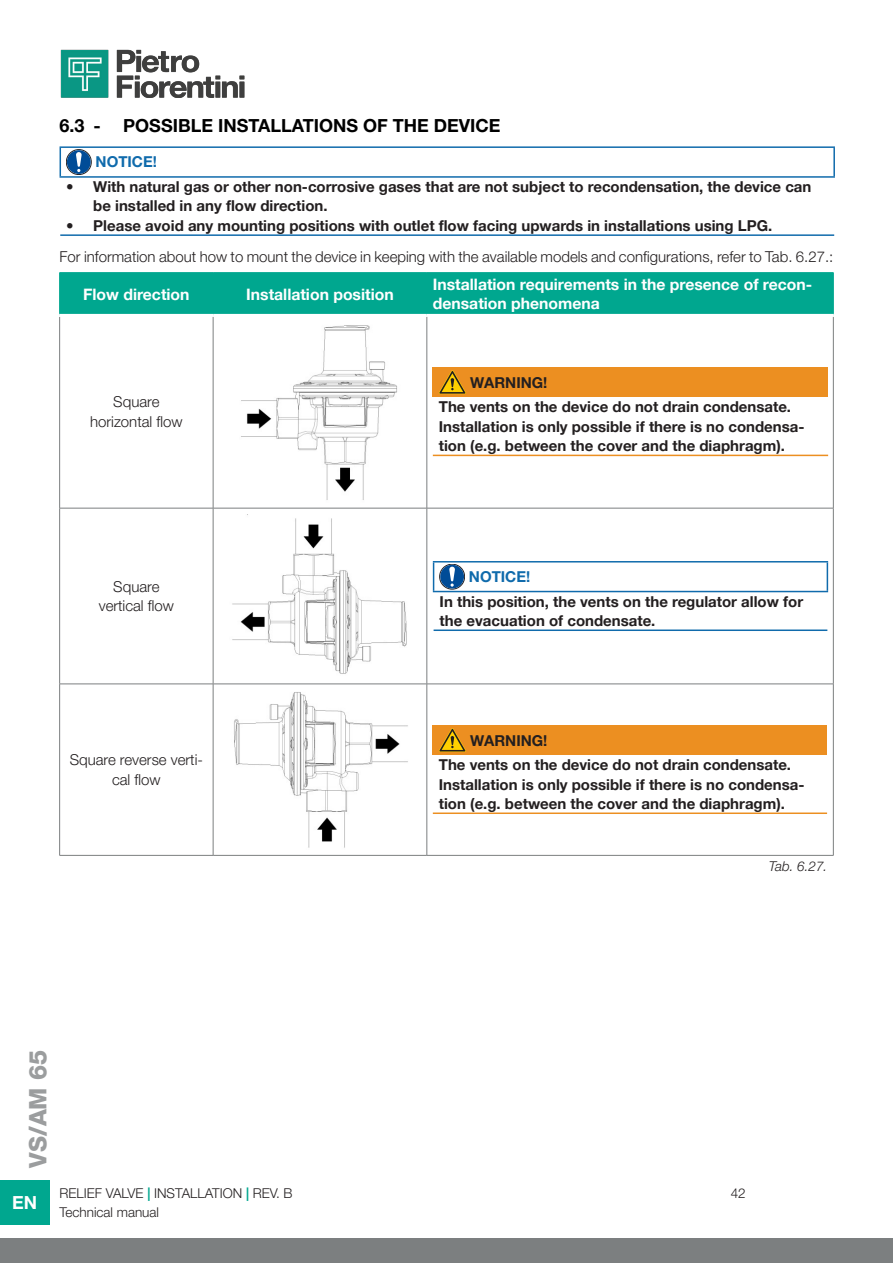
<style>
.page{position:relative;width:893px;height:1263px;background:#fff}
.page>*{position:absolute;margin:0;border:0;box-sizing:border-box;transform-origin:0 0}
.t1{font:800 24px "Helvetica Neue LT Pro";color:#9b9d9e}
.t2{font:700 18px "Helvetica Neue LT Pro";color:#000}
.t3{font:700 18px "Helvetica Neue LT Pro";color:#fff}
.Helvetica_Neue_LT_Pro_75_Bold_10_5_Sx_Bi{font:700 15.75px/19.5px "Helvetica Neue LT Pro";color:#fff}
.Helvetica_Neue_LT_Pro_75_Bold_10_5_Centr{font:700 15.75px "Helvetica Neue LT Pro";color:#fff}
.Helvetica_Neue_LT_Pro_75_Bold_10_Sx_Nero{font:700 15px/19.5px "Helvetica Neue LT Pro";color:#231f20}
.Corpo_Testo_Helvetica_Neue_LT_Pro_45_Lig{font:300 15px/19.5px "Helvetica Neue LT Pro";color:#231f20;text-align:center}
.Helvetica_Neue_LT_Pro_75_Bold_10_Sx_AVVE{font:700 15px "Helvetica Neue LT Pro";color:#231f20}
.Helvetica_Neue_LT_Pro_75_Bold_10_Sx_AVVI{font:700 15px "Helvetica Neue LT Pro";color:#106bac}
.t4{font:300 13.5px/18.6px "Helvetica Neue LT Pro";color:#231f20}
.t5{font:italic 300 13.5px "Helvetica Neue LT Pro";color:#231f20}
.s1{font-weight:700;color:#00a78f}
</style>
<div class="page">
<img style="left:60px;top:49px;width:185px;height:49px">
<div style="left:0;top:1238px;width:893px;height:25px;background:#7c7f80"></div>
<div style="left:0;top:1180px;width:50px;height:45px;background:#00a78f"></div>
<hr style="left:60px;top:234px;width:774px;height:2px;background:#106bac">
<hr style="left:60px;top:146px;width:775px;height:2px;background:#106bac">
<svg style="left:60px;top:148px;width:1px;height:28px"></svg>
<hr style="left:833px;top:148px;width:2px;height:28px;background:#106bac">
<hr style="left:60px;top:176px;width:775px;height:2px;background:#106bac">
<svg style="left:66px;top:150px;width:25px;height:25px"></svg>
<div style="left:66px;top:150px;width:25px;height:25px;border:1px solid #231f20;border-radius:50%"></div>
<div style="left:67px;top:150px;width:24px;height:24px;background:#004c97;border-radius:50%"></div>
<svg style="left:76px;top:152px;width:6px;height:20px"></svg>
<div style="left:60px;top:273px;width:773px;height:41px;background:#00a78f"></div>
<hr style="left:59px;top:272px;width:154px;height:1px;background:#00a78f">
<hr style="left:213px;top:272px;width:214px;height:1px;background:#00a78f">
<hr style="left:427px;top:272px;width:407px;height:1px;background:#00a78f">
<hr style="left:833px;top:273px;width:1px;height:41px;background:#00a78f">
<hr style="left:59px;top:273px;width:1px;height:41px;background:#00a78f">
<hr style="left:213px;top:273px;width:1px;height:41px;background:#00a78f">
<hr style="left:427px;top:273px;width:1px;height:41px;background:#00a78f">
<hr style="left:59px;top:317px;width:1px;height:191px;background:#7c7f80">
<hr style="left:213px;top:317px;width:1px;height:191px;background:#7c7f80">
<hr style="left:427px;top:317px;width:1px;height:191px;background:#7c7f80">
<hr style="left:833px;top:317px;width:1px;height:191px;background:#7c7f80">
<hr style="left:59px;top:508px;width:1px;height:176px;background:#7c7f80">
<hr style="left:213px;top:508px;width:1px;height:176px;background:#7c7f80">
<hr style="left:427px;top:508px;width:1px;height:176px;background:#7c7f80">
<hr style="left:833px;top:508px;width:1px;height:176px;background:#7c7f80">
<hr style="left:59px;top:684px;width:1px;height:171px;background:#7c7f80">
<hr style="left:213px;top:684px;width:1px;height:171px;background:#7c7f80">
<hr style="left:427px;top:684px;width:1px;height:171px;background:#7c7f80">
<hr style="left:833px;top:684px;width:1px;height:171px;background:#7c7f80">
<hr style="left:59px;top:508px;width:154px;height:1px;background:#7c7f80">
<hr style="left:213px;top:508px;width:214px;height:1px;background:#7c7f80">
<hr style="left:427px;top:508px;width:407px;height:1px;background:#7c7f80">
<hr style="left:59px;top:684px;width:154px;height:1px;background:#7c7f80">
<hr style="left:213px;top:684px;width:214px;height:1px;background:#7c7f80">
<hr style="left:427px;top:684px;width:407px;height:1px;background:#7c7f80">
<hr style="left:59px;top:855px;width:154px;height:1px;background:#7c7f80">
<hr style="left:213px;top:855px;width:214px;height:1px;background:#7c7f80">
<hr style="left:427px;top:855px;width:407px;height:1px;background:#7c7f80">
<img style="left:241px;top:325px;width:156px;height:175px">
<div style="left:433px;top:367px;width:395px;height:30px;background:#ec8f21"></div>
<hr style="left:433px;top:455px;width:395px;height:1px;background:#ec8f21">
<svg style="left:439px;top:370px;width:27px;height:24px"></svg>
<img style="left:232px;top:514px;width:175px;height:160px">
<hr style="left:434px;top:629px;width:393px;height:2px;background:#106bac">
<hr style="left:433px;top:561px;width:395px;height:1px;background:#106bac">
<svg style="left:433px;top:562px;width:1px;height:29px"></svg>
<svg style="left:827px;top:562px;width:1px;height:29px"></svg>
<hr style="left:433px;top:591px;width:395px;height:1px;background:#106bac">
<svg style="left:440px;top:564px;width:25px;height:25px"></svg>
<div style="left:440px;top:564px;width:25px;height:25px;border:1px solid #231f20;border-radius:50%"></div>
<div style="left:440px;top:565px;width:24px;height:23px;background:#004c97;border-radius:50%"></div>
<svg style="left:449px;top:567px;width:6px;height:20px"></svg>
<img style="left:234px;top:692px;width:174px;height:156px">
<div style="left:433px;top:725px;width:394px;height:30px;background:#ec8f21"></div>
<hr style="left:433px;top:812px;width:394px;height:2px;background:#ec8f21">
<svg style="left:439px;top:728px;width:27px;height:24px"></svg>
<p class="t2" style="left:60px;top:114px;width:442px">6.3 - POSSIBLE INSTALLATIONS OF THE DEVICE</p>
<p class="Helvetica_Neue_LT_Pro_75_Bold_10_Sx_AVVI" style="left:96px;top:153px;width:63px">NOTICE!</p>
<p class="Helvetica_Neue_LT_Pro_75_Bold_10_Sx_Nero" style="left:93px;top:176px;width:720px;text-indent:-27px">• With natural gas or other non-corrosive gases that are not subject to recondensation, the device can be installed in any flow direction.</p>
<p class="Helvetica_Neue_LT_Pro_75_Bold_10_Sx_Nero" style="left:66px;top:215px;width:707px">• Please avoid any mounting positions with outlet flow facing upwards in installations using LPG.</p>
<p class="Corpo_Testo_Helvetica_Neue_LT_Pro_45_Lig" style="left:60px;top:247px;width:775px">For information about how to mount the device in keeping with the available models and configurations, refer to Tab. 6.27.:</p>
<p class="Helvetica_Neue_LT_Pro_75_Bold_10_5_Centr" style="left:83px;top:284px;width:108px">Flow direction</p>
<p class="Helvetica_Neue_LT_Pro_75_Bold_10_5_Sx_Bi" style="left:246px;top:284px;width:149px">Installation position</p>
<p class="Helvetica_Neue_LT_Pro_75_Bold_10_5_Sx_Bi" style="left:433px;top:274px;width:381px">Installation requirements in the presence of recon&shy;densation phenomena</p>
<p class="Corpo_Testo_Helvetica_Neue_LT_Pro_45_Lig" style="left:113px;top:392px;width:48px">Square</p>
<p class="Corpo_Testo_Helvetica_Neue_LT_Pro_45_Lig" style="left:90px;top:411px;width:94px">horizontal flow</p>
<p class="Corpo_Testo_Helvetica_Neue_LT_Pro_45_Lig" style="left:113px;top:576px;width:48px">Square</p>
<p class="Corpo_Testo_Helvetica_Neue_LT_Pro_45_Lig" style="left:99px;top:596px;width:77px">vertical flow</p>
<p class="Corpo_Testo_Helvetica_Neue_LT_Pro_45_Lig" style="left:70px;top:750px;width:135px">Square reverse verti&shy;cal flow</p>
<h1 class="t1" style="left:24px;top:1168px;width:120px;rotate:-90deg">VS/AM 65</h1>
<p class="t3" style="left:12px;top:1191px;width:27px">EN</p>
<p class="t4" style="left:60px;top:1184px;width:235px">RELIEF VALVE <span class="s1">|</span> INSTALLATION <span class="s1">|</span> REV. B<br>Technical manual</p>
<p class="Helvetica_Neue_LT_Pro_75_Bold_10_Sx_AVVE" style="left:470px;top:374px;width:79px">WARNING!</p>
<p class="Helvetica_Neue_LT_Pro_75_Bold_10_Sx_Nero" style="left:439px;top:397px;width:354px">The vents on the device do not drain condensate.</p>
<p class="Helvetica_Neue_LT_Pro_75_Bold_10_Sx_Nero" style="left:439px;top:416px;width:367px">Installation is only possible if there is no condensa&shy;tion (e.g. between the cover and the diaphragm).</p>
<p class="Helvetica_Neue_LT_Pro_75_Bold_10_Sx_AVVI" style="left:469px;top:567px;width:63px">NOTICE!</p>
<p class="Helvetica_Neue_LT_Pro_75_Bold_10_Sx_Nero" style="left:440px;top:591px;width:365px">In this position, the vents on the regulator allow for the evacuation of condensate.</p>
<p class="Helvetica_Neue_LT_Pro_75_Bold_10_Sx_AVVE" style="left:470px;top:731px;width:79px">WARNING!</p>
<p class="Helvetica_Neue_LT_Pro_75_Bold_10_Sx_Nero" style="left:439px;top:754px;width:354px">The vents on the device do not drain condensate.</p>
<p class="Helvetica_Neue_LT_Pro_75_Bold_10_Sx_Nero" style="left:439px;top:774px;width:367px">Installation is only possible if there is no condensa&shy;tion (e.g. between the cover and the diaphragm).</p>
<p class="t5" style="left:769px;top:858px;width:60px">Tab. 6.27.</p>
<p class="t4" style="left:731px;top:1184px;width:17px">42</p>
</div>
